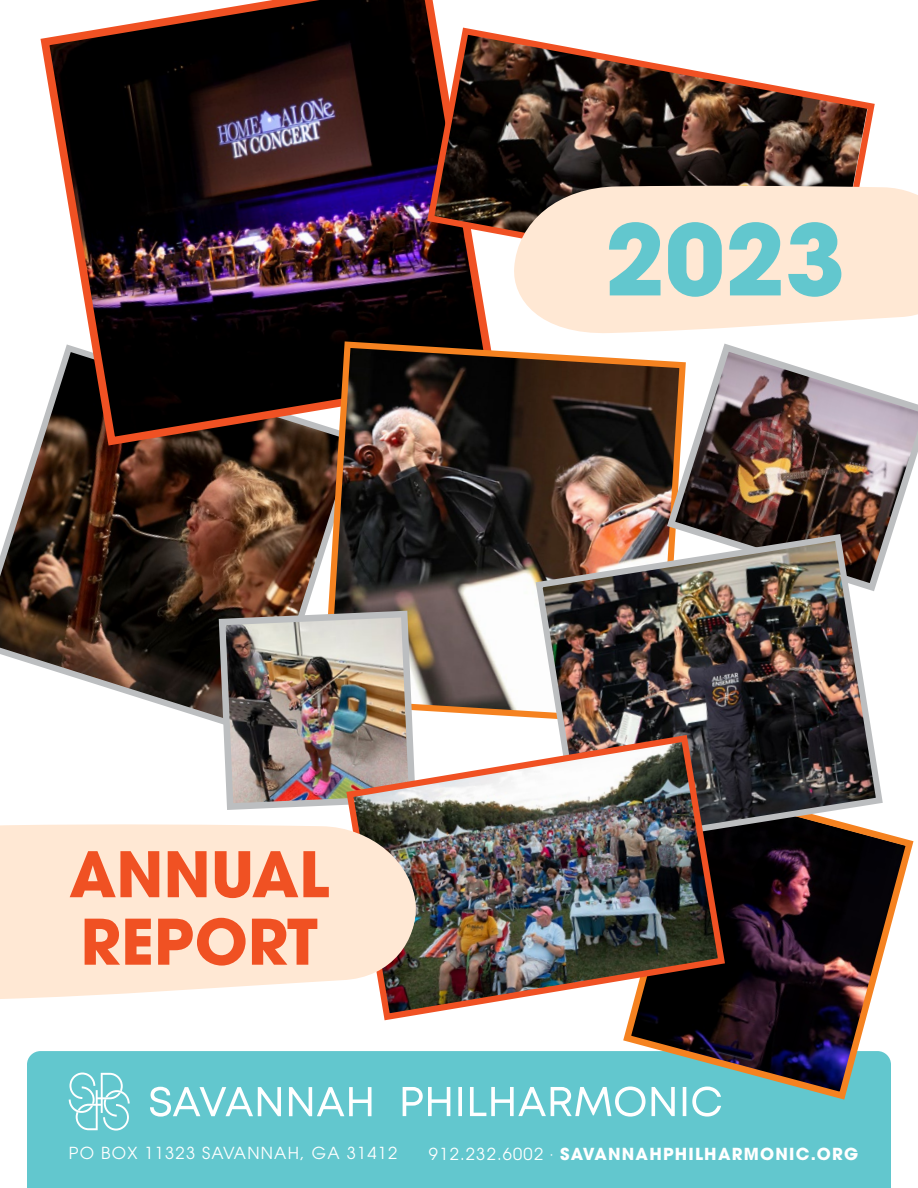
<style>
.page{position:relative;width:918px;height:1188px;background:#fff}
.page>*{position:absolute;margin:0;border:0;box-sizing:border-box;transform-origin:0 0}
.t1{font:700 97.2px "ITC Avant Garde Pro";color:#62c7ce}
.t2{font:700 62.25px/67.5px "ITC Avant Garde Pro";color:#f05123}
.t3{font:700 16.5px "ITC Avant Garde Pro";letter-spacing:.075em;color:#fff}
.t4{font:16.5px "ITC Avant Garde Pro";letter-spacing:.075em;color:#fff}
.s1{font-weight:400}
.s2{font-family:"Source Sans Pro";font-weight:400}
</style>
<div class="page">
<svg style="left:0;top:443px;width:319px;height:279px;background:#5e493d"></svg>
<img style="left:36px;top:0;width:454px;height:450px">
<img style="left:424px;top:24px;width:451px;height:277px">
<div style="left:27px;top:1051px;width:864px;height:137px;background:#62c7ce"></div>
<svg style="left:512px;top:185px;width:406px;height:148px;background:#f7e2cf"></svg>
<img style="left:319px;top:338px;width:344px;height:380px">
<img style="left:663px;top:343px;width:255px;height:210px">
<img style="left:215px;top:607px;width:204px;height:203px">
<svg style="left:619px;top:834px;width:295px;height:270px;background:#545356"></svg>
<img style="left:532px;top:531px;width:354px;height:324px">
<img style="left:343px;top:731px;width:386px;height:293px">
<svg style="left:0;top:824px;width:417px;height:177px;background:#f6e1ce"></svg>
<svg style="left:403px;top:1086px;width:318px;height:31px"></svg>
<svg style="left:150px;top:1087px;width:221px;height:30px"></svg>
<svg style="left:69px;top:1073px;width:61px;height:58px;background:#85d3d8"></svg>
<h2 class="t2" style="left:69px;top:840px;width:262px">ANNUAL<br>REPORT</h2>
<h1 class="t1" style="left:605px;top:195px;width:242px">2023</h1>
<p class="t4" style="left:69px;top:1143px;width:330px">PO BOX 11323 SAVANNAH, GA 31412</p>
<p class="t3" style="left:429px;top:1143px;width:431px"><span class="s1">912.232.6002</span> <span class="s2">.</span> SAVANNAHPHILHARMONIC.ORG</p>
</div>
